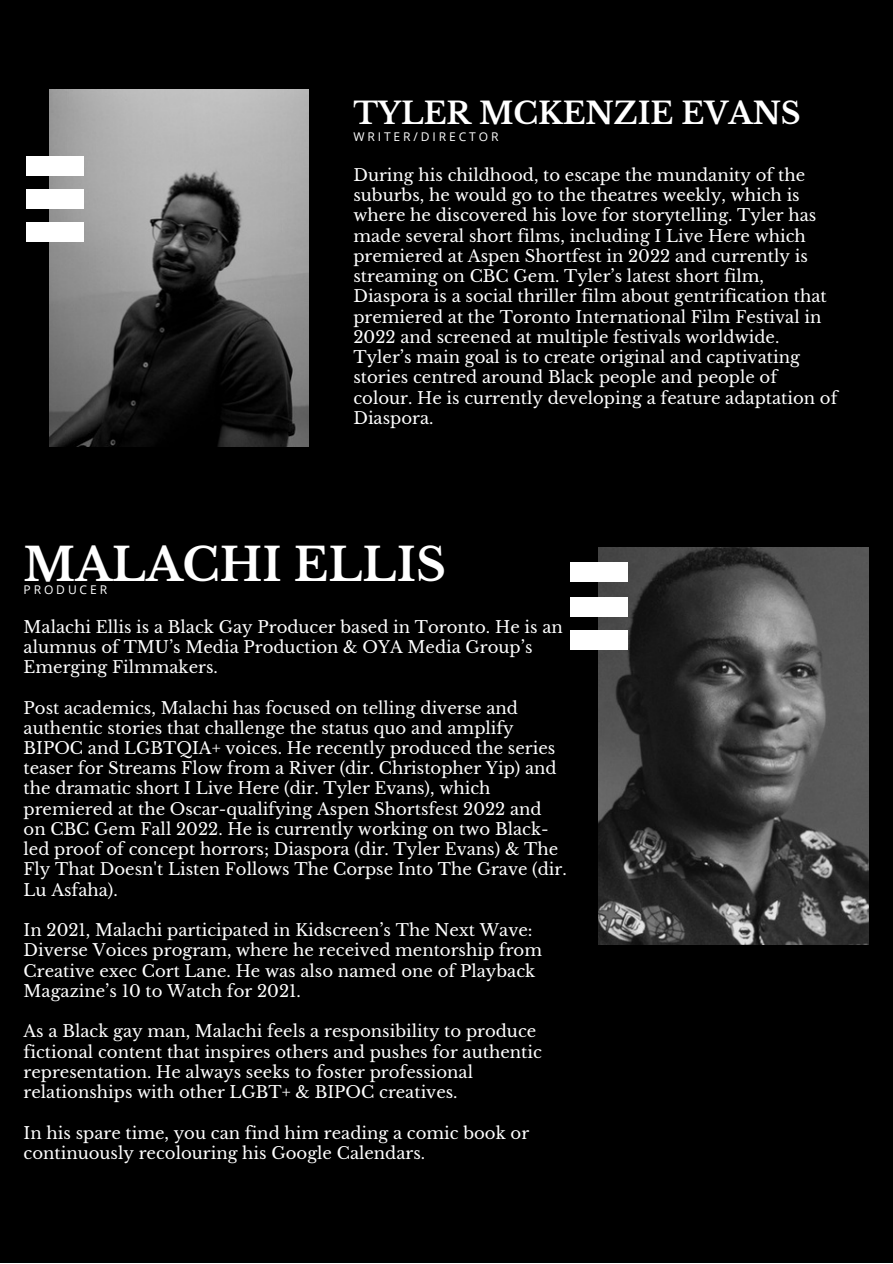
<style>
.page{position:relative;width:893px;height:1264px;background:#fff}
.page>*{position:absolute;margin:0;border:0;box-sizing:border-box;transform-origin:0 0}
.t1{font:700 45.15px "Libre Baskerville";color:#fff}
.t2{font:700 30px "Libre Baskerville";color:#fff}
.t3{font:16.5px/20.2px "Libre Baskerville";color:#fff}
.t4{font:12px "Open Sans";letter-spacing:.24em;color:#fff}
</style>
<div class="page">
<div style="left:0;top:0;width:892px;height:1262px;background:#000"></div>
<img style="left:49px;top:89px;width:259px;height:358px">
<img style="left:599px;top:547px;width:269px;height:397px">
<div style="left:26px;top:156px;width:57px;height:19px;background:#fff"></div>
<div style="left:26px;top:189px;width:57px;height:19px;background:#fff"></div>
<div style="left:26px;top:222px;width:57px;height:19px;background:#fff"></div>
<div style="left:570px;top:563px;width:58px;height:19px;background:#fff"></div>
<div style="left:570px;top:597px;width:58px;height:19px;background:#fff"></div>
<div style="left:570px;top:631px;width:58px;height:19px;background:#fff"></div>
<p class="t2" style="left:353px;top:95px;width:449px">TYLER MCKENZIE EVANS</p>
<p class="t4" style="left:353px;top:128px;width:147px">WRITER/DIRECTOR</p>
<p class="t3" style="left:353px;top:165px;width:485px">During his childhood, to escape the mundanity of the suburbs, he would go to the theatres weekly, which is where he discovered his love for storytelling. Tyler has made several short films, including I Live Here which premiered at Aspen Shortfest in 2022 and currently is streaming on CBC Gem. Tyler’s latest short film, Diaspora is a social thriller film about gentrification that premiered at the Toronto International Film Festival in 2022 and screened at multiple festivals worldwide.<br>Tyler’s main goal is to create original and captivating stories centred around Black people and people of colour. He is currently developing a feature adaptation of Diaspora.</p>
<p class="t1" style="left:24px;top:537px;width:424px">MALACHI ELLIS</p>
<p class="t4" style="left:24px;top:581px;width:85px">PRODUCER</p>
<p class="t3" style="left:24px;top:616px;width:540px">Malachi Ellis is a Black Gay Producer based in Toronto. He is an alumnus of TMU’s Media Production &amp; OYA Media Group’s<br>Emerging Filmmakers.</p>
<p class="t3" style="left:24px;top:697px;width:544px">Post academics, Malachi has focused on telling diverse and authentic stories that challenge the status quo and amplify BIPOC and LGBTQIA+ voices. He recently produced the series teaser for Streams Flow from a River (dir. Christopher Yip) and the dramatic short I Live Here (dir. Tyler Evans), which premiered at the Oscar-qualifying Aspen Shortsfest 2022 and on CBC Gem Fall 2022. He is currently working on two Black&shy;led proof of concept horrors; Diaspora (dir. Tyler Evans) &amp; The Fly That Doesn't Listen Follows The Corpse Into The Grave (dir.<br>Lu Asfaha).</p>
<p class="t3" style="left:24px;top:920px;width:520px">In 2021, Malachi participated in Kidscreen’s The Next Wave:<br>Diverse Voices program, where he received mentorship from Creative exec Cort Lane. He was also named one of Playback Magazine’s 10 to Watch for 2021.</p>
<p class="t3" style="left:24px;top:1021px;width:519px">As a Black gay man, Malachi feels a responsibility to produce fictional content that inspires others and pushes for authentic representation. He always seeks to foster professional relationships with other LGBT+ &amp; BIPOC creatives.</p>
<p class="t3" style="left:24px;top:1122px;width:507px">In his spare time, you can find him reading a comic book or continuously recolouring his Google Calendars.</p>
</div>
